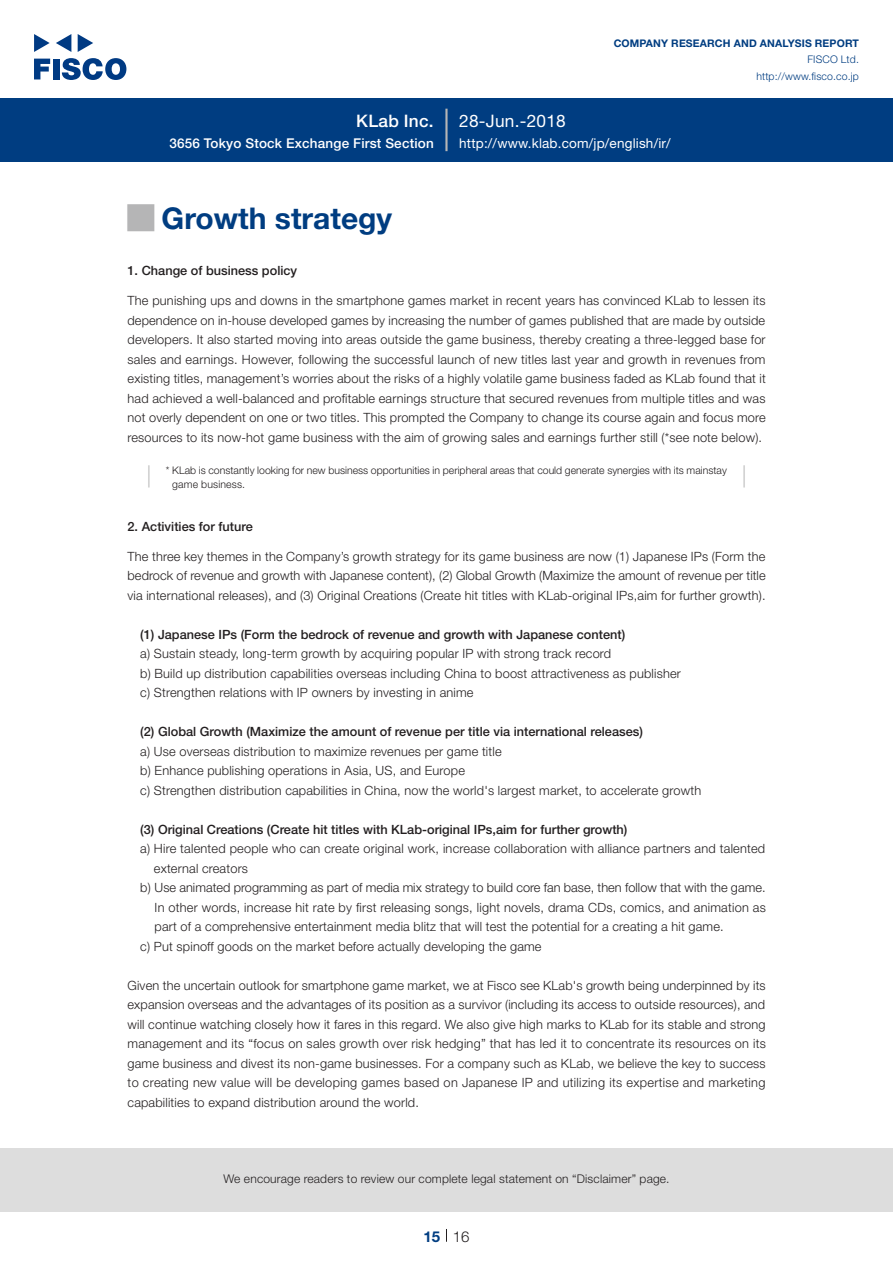
<style>
.page{position:relative;width:893px;height:1263px;background:#fff}
.page>*{position:absolute;margin:0;border:0;box-sizing:border-box;transform-origin:0 0}
.t1{font:700 30px "Helvetica Neue LT Std";color:#003d81}
.t2{font:700 27px "Koz Go Pro";color:#b5b5b6}
.t3{font:17.25px "Helvetica Neue LT Std";letter-spacing:.015em;color:#fff}
.t4{font:500 17.25px "Helvetica Neue LT Std";letter-spacing:.015em;color:#fff}
.t5{font:300 15px "Helvetica Neue LT Std";color:#231f20}
.t6{font:700 15px "Helvetica Neue LT Std";color:#003d81}
.t7{font:13.5px "Helvetica Neue LT Std";letter-spacing:.015em;color:#fff}
.t8{font:500 13.5px "Helvetica Neue LT Std";letter-spacing:.015em;color:#fff}
.本文_e{font:300 12.75px/19.5px "Helvetica Neue LT Std";letter-spacing:.015em;color:#231f20;text-align:justify}
.本文3mm_e{font:300 12.75px/19.5px "Helvetica Neue LT Std";letter-spacing:.015em;color:#231f20}
.小タイトル3mm_e{font:500 12.75px "Helvetica Neue LT Std";color:#231f20}
.小タイトル_e{font:500 12.75px "Helvetica Neue LT Std";color:#231f20}
.t9{font:300 12px "Helvetica Neue LT Std";letter-spacing:.015em;color:#231f20}
.t10{font:300 10.5px/13.5px "Helvetica Neue LT Std";color:#231f20}
.t11{font:700 10.5px "Helvetica Neue LT Std";letter-spacing:.015em;color:#003d81}
.t12{font:300 10.5px/16.5px "Helvetica Neue LT Std";letter-spacing:.015em;color:#003d81;text-align:right}
</style>
<div class="page">
<div style="left:0;top:1148px;width:893px;height:64px;background:#ddd"></div>
<svg style="left:34px;top:59px;width:16px;height:20px"></svg>
<div style="left:53px;top:59px;width:6px;height:20px;background:#003a83"></div>
<svg style="left:62px;top:58px;width:64px;height:22px"></svg>
<svg style="left:34px;top:34px;width:16px;height:18px"></svg>
<svg style="left:78px;top:34px;width:15px;height:18px"></svg>
<svg style="left:56px;top:34px;width:15px;height:18px"></svg>
<div style="left:0;top:98px;width:893px;height:64px;background:#003d81"></div>
<hr style="left:445px;top:109px;width:3px;height:42px;background:#b5b5b6">
<svg style="left:446px;top:1229px;width:1px;height:13px"></svg>
<hr style="left:148px;top:465px;width:2px;height:22px;background:#d3d3d3">
<hr style="left:743px;top:465px;width:2px;height:22px;background:#d3d3d3">
<h3 class="t4" style="left:356px;top:110px;width:79px">KLab Inc.</h3>
<p class="t8" style="left:169px;top:135px;width:266px">3656 Tokyo Stock Exchange First Section</p>
<h3 class="t3" style="left:459px;top:110px;width:108px">28-Jun.-2018</h3>
<p class="t11" style="left:614px;top:37px;width:247px">COMPANY RESEARCH AND ANALYSIS REPORT</p>
<p class="t12" style="left:756px;top:51px;width:104px">FISCO Ltd. http://www.fisco.co j p.</p>
<p class="t7" style="left:459px;top:135px;width:213px">http://www.klab.com j p/ /english /i r/</p>
<p class="t2" style="left:128px;top:200px;width:28px">█</p>
<p class="小タイトル_e" style="left:128px;top:263px;width:171px">1. Change of business policy</p>
<p class="本文_e" style="left:128px;top:290px;width:640px">The punishing ups and downs in the smartphone games market in recent years has convinced KLab to lessen its dependence on in-house developed games by increasing the number of games published that are made by outside developers It. also started moving into areas outside the game business, thereby creating a three-legged base for sales and earnings. However, following the successful launch of new titles last year and growth in revenues from existing titles, management s’ worries about the risks of a highly volatile game business faded as KLab found that it had achieved a well-balanced and profitable earnings structure that secured revenues from multiple titles and was not overly dependent on one or two titles. This prompted the Company to change its course again and focus more resources to its now-hot game business with the aim of growing sales and earnings further still (*see note below .(</p>
<p class="t10" style="left:172px;top:463px;width:556px;text-indent:-6px">* KLab is constantly looking for new business opportunities in peripheral areas that could generate synergies with its mainstay game business.</p>
<p class="小タイトル_e" style="left:128px;top:519px;width:127px">2. Activities for future</p>
<p class="本文_e" style="left:128px;top:546px;width:640px">The three key themes in the Company s’ growth strategy for its game business are now 1( ) Japanese IPs (Form the bedrock of revenue and growth with Japanese content 2(,) ) Global Growth (Maximize the amount of revenue per title via international releases ,) and 3( ) Original Creations (Create hit titles with KLab-original IPs,aim for further growth .(</p>
<p class="小タイトル3mm_e" style="left:140px;top:627px;width:486px">1( ) Japanese IPs (Form the bedrock of revenue and growth with Japanese content(</p>
<p class="本文3mm_e" style="left:140px;top:644px;width:472px">a) Sustain steady, long-term growth by acquiring popular IP with strong track record</p>
<p class="本文3mm_e" style="left:140px;top:663px;width:542px">b) Build up distribution capabilities overseas including China to boost attractiveness as publisher</p>
<p class="本文3mm_e" style="left:140px;top:683px;width:335px">c) Strengthen relations with IP owners by investing in anime</p>
<p class="小タイトル3mm_e" style="left:140px;top:724px;width:504px">2( ) Global Growth (Maximize the amount of revenue per title via international releases(</p>
<p class="本文3mm_e" style="left:140px;top:741px;width:363px">a) Use overseas distribution to maximize revenues per game title</p>
<p class="本文3mm_e" style="left:140px;top:761px;width:326px">b) Enhance publishing operations in Asia, US, and Europe</p>
<p class="本文3mm_e" style="left:140px;top:780px;width:562px">c) Strengthen distribution capabilities in China, now the world s' largest market to, accelerate growth</p>
<p class="小タイトル3mm_e" style="left:140px;top:822px;width:489px">3( ) Original Creations (Create hit titles with KLab-original IPs,aim for further growth(</p>
<p class="本文3mm_e" style="left:154px;top:839px;width:613px;text-indent:-14px">a) Hire talented people who can create original work, increase collaboration with alliance partners and talented external creators</p>
<p class="本文3mm_e" style="left:155px;top:878px;width:613px;text-align:justify;text-indent:-14px">b) Use animated programming as part of media mix strategy to build core fan base, then follow that with the game.<br>In other words, increase hit rate by first releasing songs, light novels, drama CDs, comics, and animation as part of a comprehensive entertainment media blitz that will test the potential for a creating a hit game.</p>
<p class="本文3mm_e" style="left:140px;top:936px;width:403px">c) Put spinoff goods on the market before actually developing the game</p>
<p class="本文_e" style="left:128px;top:975px;width:640px">Given the uncertain outlook for smartphone game market, we at Fisco see KLab s' growth being underpinned by its expansion overseas and the advantages of its position as a survivor (including its access to outside resources ,) and will continue watching closely how it fares in this regard. We also give high marks to KLab for its stable and strong management and its “focus on sales growth over risk hedging” that has led it to concentrate its resources on its game business and divest its non-game businesses. For a company such as KLab, we believe the key to success to creating new value will be developing games based on Japanese IP and utilizing its expertise and marketing capabilities to expand distribution around the world.</p>
<p class="t1" style="left:162px;top:200px;width:232px">Growth strategy</p>
<p class="t9" style="left:223px;top:1171px;width:448px">We encourage readers to review our complete legal statement on “Disclaimer” page.</p>
<p class="t6" style="left:423px;top:1227px;width:18px">15</p>
<p class="t5" style="left:453px;top:1227px;width:18px">16</p>
</div>
